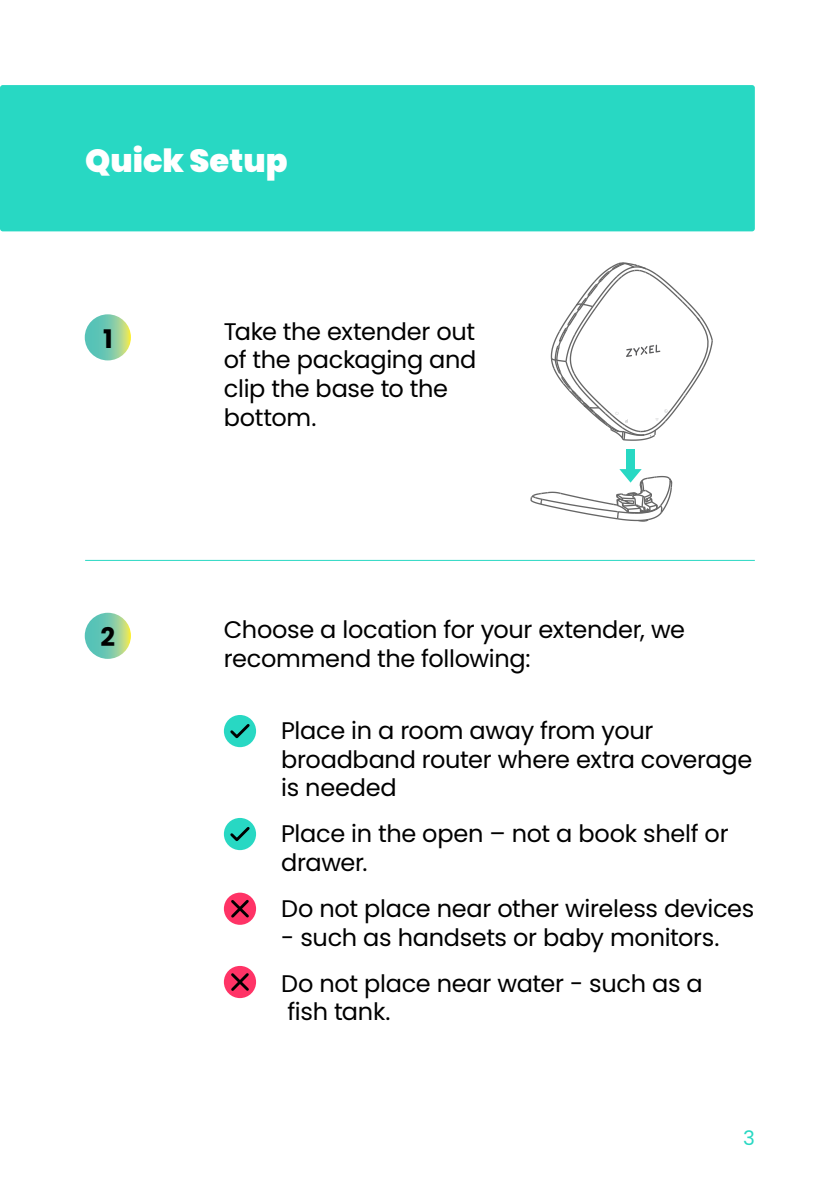
<style>
.page{position:relative;width:840px;height:1191px;background:#fff}
.page>*{position:absolute;margin:0;border:0;box-sizing:border-box;transform-origin:0 0}
.t1{font:900 32px "Poppins";color:#fff}
.t2{font:700 25.6px "Poppins";color:#000}
.t3{font:24px/28.8px "Poppins";letter-spacing:-.01em;color:#000}
.t4{font:20px "Poppins";color:#28d8c3}
</style>
<div class="page">
<div style="left:0;top:85px;width:754px;height:146px;background:#28d8c3;border-radius:3px"></div>
<svg style="left:85px;top:314px;width:46px;height:46px;background:#81cca6"></svg>
<svg style="left:85px;top:613px;width:46px;height:46px;background:#81cca6"></svg>
<div style="left:224px;top:715px;width:32px;height:32px;background:#28d8c3;border-radius:50%"></div>
<svg style="left:227px;top:721px;width:23px;height:20px"></svg>
<div style="left:224px;top:818px;width:32px;height:32px;background:#28d8c3;border-radius:50%"></div>
<svg style="left:227px;top:824px;width:23px;height:18px"></svg>
<div style="left:224px;top:892px;width:32px;height:32px;background:#f36;border-radius:50%"></div>
<svg style="left:228px;top:897px;width:21px;height:23px"></svg>
<div style="left:224px;top:966px;width:32px;height:32px;background:#f36;border-radius:50%"></div>
<svg style="left:228px;top:970px;width:23px;height:21px"></svg>
<hr style="left:85px;top:560px;width:669px;height:1px;background:#28d8c3">
<svg style="left:550px;top:262px;width:163px;height:179px"></svg>
<div style="left:626px;top:449px;width:8px;height:21px;background:#28d8c3"></div>
<svg style="left:530px;top:469px;width:143px;height:53px"></svg>
<h1 class="t1" style="left:85px;top:142px;width:204px">Quick Setup</h1>
<p class="t2" style="left:103px;top:324px;width:11px">1</p>
<p class="t2" style="left:100px;top:622px;width:16px">2</p>
<p class="t3" style="left:224px;top:317px;width:254px">Take the extender out of the packaging and clip the base to the bottom.</p>
<p class="t3" style="left:224px;top:615px;width:462px">Choose a location for your extender, we recommend the following:</p>
<p class="t3" style="left:281px;top:716px;width:472px">Place in a room away from your broadband router where extra coverage is needed</p>
<p class="t3" style="left:281px;top:819px;width:448px">Place in the open – not a book shelf or drawer.</p>
<p class="t3" style="left:281px;top:894px;width:474px">Do not place near other wireless devices</p>
<p class="t3" style="left:281px;top:914px;width:439px;line-height:45.8px">- such as handsets or baby monitors.<br>Do not place near water - such as a</p>
<p class="t3" style="left:287px;top:997px;width:104px">fish tank.</p>
<p class="t4" style="left:742px;top:1126px;width:13px">3</p>
</div>
